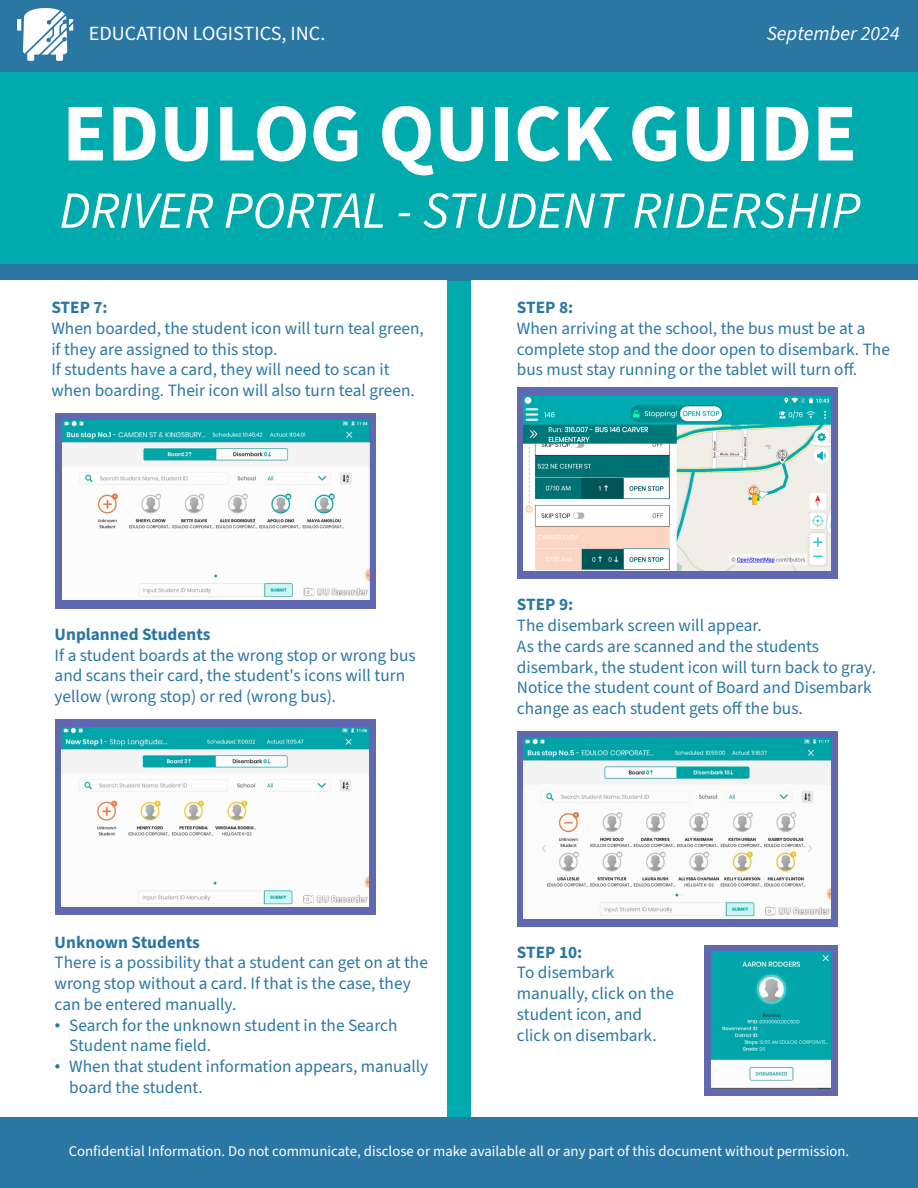
<style>
.page{position:relative;width:918px;height:1188px;background:#00aaad}
.page>*{position:absolute;margin:0;border:0;box-sizing:border-box;transform-origin:0 0}
.t1{font:700 82.05px "Source Sans 3";color:#fff}
.t2{font:italic 52.05px "Source Sans 3";color:#fff}
.t3{font:20.1px "Source Sans 3";color:#fff}
.t4{font:italic 20.1px "Source Sans 3";color:#fff}
.t5{font:17.25px/20.7px "Source Sans 3";color:#2a77a4}
.t6{font:700 17.25px "Source Sans 3";color:#2a77a4}
.t7{font:14.85px "Source Sans 3";color:#fff}
.s1{font-family:"Times New Roman"}
</style>
<div class="page">
<div style="left:0;top:264px;width:918px;height:17px;background:#2a77a4"></div>
<div style="left:1px;top:0;width:917px;height:72px;background:#2a77a4"></div>
<div style="left:1px;top:1117px;width:917px;height:71px;background:#2a77a4"></div>
<img style="left:18px;top:8px;width:56px;height:53px">
<div style="left:0;top:281px;width:447px;height:836px;background:#fff"></div>
<div style="left:55px;top:719px;width:320px;height:196px;background:#5f68b0"></div>
<div style="left:55px;top:413px;width:320px;height:195px;background:#5f68b0"></div>
<div style="left:471px;top:281px;width:447px;height:836px;background:#fff"></div>
<img style="left:62px;top:421px;width:307px;height:179px">
<img style="left:62px;top:728px;width:306px;height:179px">
<div style="left:517px;top:388px;width:321px;height:191px;background:#5f68b0"></div>
<img style="left:524px;top:396px;width:307px;height:174px">
<div style="left:517px;top:731px;width:321px;height:195px;background:#5f68b0"></div>
<img style="left:524px;top:739px;width:307px;height:179px">
<div style="left:705px;top:946px;width:133px;height:150px;background:#5f68b0"></div>
<img style="left:712px;top:952px;width:119px;height:137px">
<p class="t3" style="left:89px;top:20px;width:238px">EDUCATION LOGISTICS, INC.</p>
<p class="t4" style="left:767px;top:20px;width:134px">September 2024</p>
<h1 class="t1" style="left:62px;top:80px;width:796px">EDULOG QUICK GUIDE</h1>
<h2 class="t2" style="left:59px;top:178px;width:802px">DRIVER PORTAL - STUDENT RIDERSHIP</h2>
<p class="t6" style="left:51px;top:296px;width:58px">STEP 7:</p>
<p class="t5" style="left:51px;top:318px;width:374px">When boarded, the student icon will turn teal green, if they are assigned to this stop.<br>If students have a card, they will need to scan it when boarding. Their icon will also turn teal green.</p>
<p class="t6" style="left:55px;top:623px;width:157px">Unplanned Students</p>
<p class="t5" style="left:55px;top:645px;width:363px">If a student boards at the wrong stop or wrong bus and scans their card, the student's icons will turn yellow (wrong stop) or red (wrong bus).</p>
<p class="t6" style="left:55px;top:931px;width:147px">Unknown Students</p>
<p class="t5" style="left:55px;top:952px;width:375px">There is a possibility that a student can get on at the wrong stop without a card. If that is the case, they can be entered manually.</p>
<p class="t5" style="left:69px;top:1015px;width:330px;text-indent:-15px"><span class="s1">•</span> Search for the unknown student in the Search<br>Student name field.</p>
<p class="t5" style="left:69px;top:1056px;width:360px;text-indent:-15px"><span class="s1">•</span> When that student information appears, manually board the student.</p>
<p class="t6" style="left:517px;top:296px;width:58px">STEP 8:</p>
<p class="t5" style="left:517px;top:318px;width:375px">When arriving at the school, the bus must be at a complete stop and the door open to disembark. The bus must stay running or the tablet will turn off.</p>
<p class="t6" style="left:517px;top:593px;width:58px">STEP 9:</p>
<p class="t5" style="left:517px;top:615px;width:361px">The disembark screen will appear.<br>As the cards are scanned and the students disembark, the student icon will turn back to gray.<br>Notice the student count of Board and Disembark change as each student gets off the bus.</p>
<p class="t6" style="left:517px;top:941px;width:67px">STEP 10:</p>
<p class="t5" style="left:517px;top:962px;width:159px">To disembark manually, click on the student icon, and click on disembark.</p>
<p class="t7" style="left:69px;top:1142px;width:782px">Confidential Information. Do not communicate, disclose or make available all or any part of this document without permission.</p>
</div>
